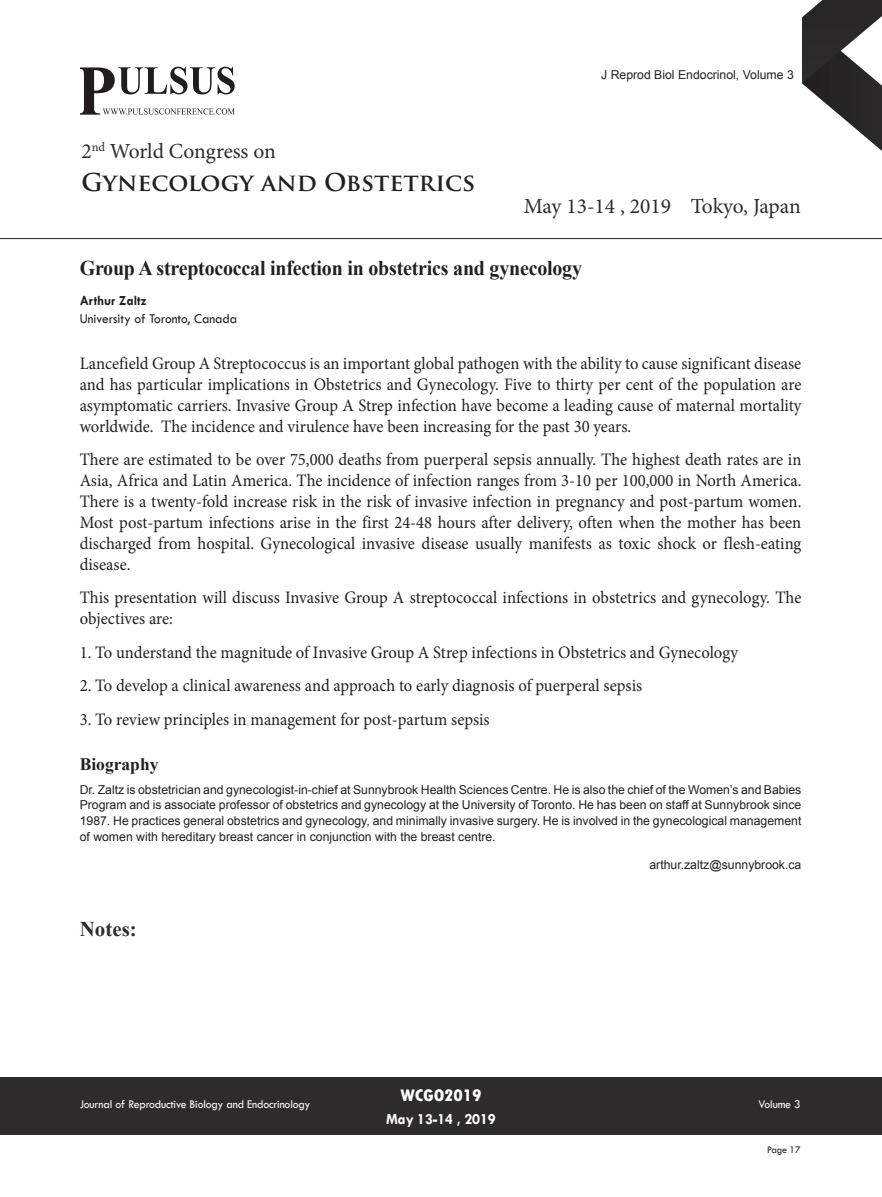
<style>
.page{position:relative;width:882px;height:1197px;background:#fff}
.page>*{position:absolute;margin:0;border:0;box-sizing:border-box;transform-origin:0 0}
.t1{font:700 23.97px "Trajan Pro";color:#231f20}
.t2{font:21.53px "Minion Pro";letter-spacing:-.005em;color:#2e2b2c}
.t3{font:700 21px "Times New Roman";letter-spacing:-.01em;color:#231f20;scale:.95 1}
.t4{font:700 21px "Times New Roman";color:#2e2b2c}
.Abstract{font:17.5px/21px "Minion Pro";color:#231f20;text-align:justify;scale:.95 1}
.Bio_Heading{font:700 17.5px "Times New Roman";color:#231f20}
.t5{font:800 condensed 17.5px "Tw Cen";letter-spacing:-.01em;color:#fff;scale:1.1 1}
.t6{font:700 15.75px "Tw Cen";letter-spacing:-.01em;color:#fff;scale:.95 1}
.Affiliation{font:14px "Tw Cen";color:#231f20;scale:.95 1}
.Name{font:700 14px "Tw Cen";color:#231f20;scale:.95 1}
.Biography{font:12.25px/15.8px "Arial";color:#231f20;text-align:justify}
.t7{font:12.25px "Tw Cen";letter-spacing:-.01em;color:#fff;scale:.95 1}
.t8{font:10.5px "Tw Cen";letter-spacing:-.02em;color:#231f20;scale:.95 1}
</style>
<div class="page">
<svg style="left:802px;top:0;width:80px;height:151px"></svg>
<div style="left:0;top:1077px;width:882px;height:58px;background:#2e2b2c"></div>
<svg style="left:80px;top:67px;width:155px;height:48px"></svg>
<hr style="left:0;top:238px;width:882px;height:1px;background:#231f20">
<p class="t2" style="left:81px;top:137px;width:196px">2<sup>nd</sup> World Congress on</p>
<h1 class="t1" style="left:81px;top:167px;width:395px">GYNECOLOGY AND OBSTETRICS</h1>
<p class="Biography" style="left:601px;top:67px;width:194px">J Reprod Biol Endocrinol, Volume 3</p>
<p class="t2" style="left:524px;top:192px;width:279px">May 13-14 , 2019 Tokyo, Japan</p>
<p class="t3" style="left:80px;top:254px;width:530px">Group A streptococcal infection in obstetrics and gynecology</p>
<p class="Name" style="left:80px;top:292px;width:72px">Arthur Zaltz</p>
<p class="Affiliation" style="left:80px;top:310px;width:167px">University of Toronto, Canada</p>
<p class="Abstract" style="left:80px;top:353px;width:761px">Lancefield Group A Streptococcus is an important global pathogen with the ability to cause significant disease and has particular implications in Obstetrics and Gynecology. Five to thirty per cent of the population are asymptomatic carriers. Invasive Group A Strep infection have become a leading cause of maternal mortality worldwide. The incidence and virulence have been increasing for the past 30 years.</p>
<p class="Abstract" style="left:80px;top:449px;width:761px">There are estimated to be over 75,000 deaths from puerperal sepsis annually. The highest death rates are in Asia, Africa and Latin America. The incidence of infection ranges from 3-10 per 100,000 in North America.<br>There is a twenty-fold increase risk in the risk of invasive infection in pregnancy and post-partum women.<br>Most post-partum infections arise in the first 24-48 hours after delivery, often when the mother has been discharged from hospital. Gynecological invasive disease usually manifests as toxic shock or flesh-eating disease.</p>
<p class="Abstract" style="left:80px;top:587px;width:761px">This presentation will discuss Invasive Group A streptococcal infections in obstetrics and gynecology. The objectives are:</p>
<p class="Abstract" style="left:80px;top:642px;width:695px">1. To understand the magnitude of Invasive Group A Strep infections in Obstetrics and Gynecology</p>
<p class="Abstract" style="left:80px;top:675px;width:594px">2. To develop a clinical awareness and approach to early diagnosis of puerperal sepsis</p>
<p class="Abstract" style="left:80px;top:709px;width:433px">3. To review principles in management for post-partum sepsis</p>
<p class="Bio_Heading" style="left:80px;top:752px;width:80px">Biography</p>
<p class="Biography" style="left:80px;top:782px;width:723px">Dr. Zaltz is obstetrician and gynecologist-in-chief at Sunnybrook Health Sciences Centre. He is also the chief of the Women’s and Babies Program and is associate professor of obstetrics and gynecology at the University of Toronto. He has been on staff at Sunnybrook since 1987. He practices general obstetrics and gynecology, and minimally invasive surgery. He is involved in the gynecological management of women with hereditary breast cancer in conjunction with the breast centre.</p>
<p class="Biography" style="left:649px;top:857px;width:154px">arthur.zaltz@sunnybrook.ca</p>
<p class="t4" style="left:80px;top:914px;width:59px">Notes:</p>
<p class="t7" style="left:80px;top:1097px;width:244px">Journal of Reproductive Biology and Endocrinology</p>
<p class="t5" style="left:401px;top:1085px;width:75px">WCGO2019</p>
<p class="t6" style="left:386px;top:1109px;width:117px">May 13-14 , 2019</p>
<p class="t7" style="left:758px;top:1097px;width:46px">Volume 3</p>
<p class="t8" style="left:767px;top:1143px;width:37px">Page 17</p>
</div>
